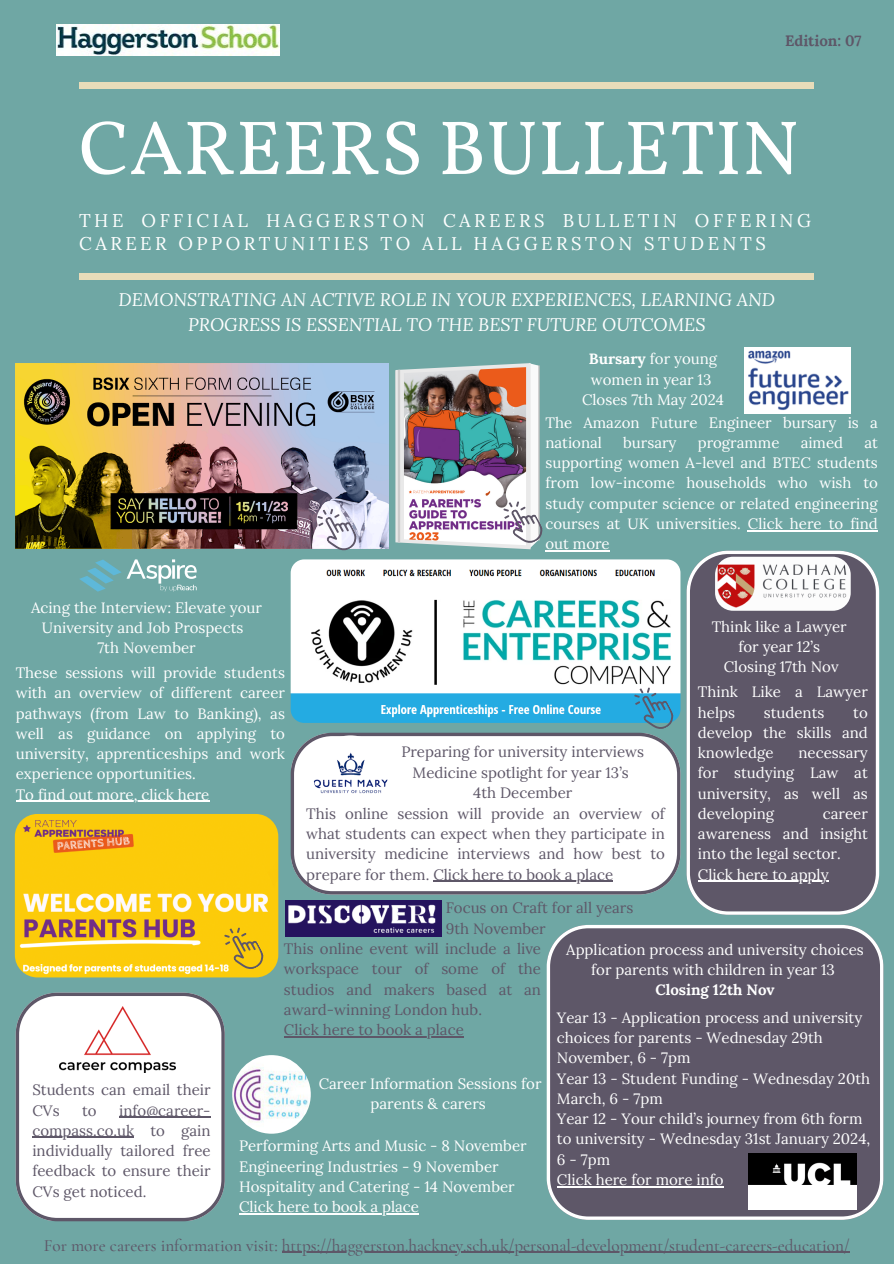
<style>
.page{position:relative;width:894px;height:1264px;background:#fff}
.page>*{position:absolute;margin:0;border:0;box-sizing:border-box;transform-origin:0 0}
.t1{font:76.65px "Vollkorn";color:#fff}
.t2{font:18.3px/23.7px "Lora";letter-spacing:.19em;color:#fff}
.t3{font:italic 18px/24.8px "Lora";color:#fff;text-align:center}
.t4{font:500 17.1px "Cormorant Garamond";color:#5e5768}
.t5{font:15px/20.2px "Lora";color:#fff}
.t6{font:15px/20.2px "Lora";color:#5e5768;text-align:justify}
.t7{font:700 15px "Lora";color:#fff}
.t8{font:700 15px "Lora";color:#5e5768}
.s1{font-weight:700}
</style>
<div class="page">
<div style="left:0;top:0;width:893px;height:1263px;background:#6fa7a4"></div>
<div style="left:80px;top:83px;width:733px;height:6px;background:#e8dcb9"></div>
<div style="left:80px;top:273px;width:733px;height:7px;background:#e8dcb9"></div>
<img style="left:56px;top:25px;width:223px;height:30px">
<img style="left:16px;top:363px;width:372px;height:186px">
<svg style="left:317px;top:508px;width:44px;height:43px;background:#cfcfdc"></svg>
<svg style="left:686px;top:550px;width:192px;height:364px;background:#666171"></svg>
<img style="left:395px;top:363px;width:148px;height:186px">
<img style="left:15px;top:814px;width:263px;height:163px;border-radius:22px">
<svg style="left:224px;top:927px;width:44px;height:48px;background:#e5bb19"></svg>
<img style="left:232px;top:1055px;width:79px;height:78px;border-radius:50%">
<svg style="left:290px;top:732px;width:390px;height:162px;background:#f1f2f3"></svg>
<img style="left:290px;top:559px;width:390px;height:163px">
<svg style="left:633px;top:687px;width:44px;height:48px"></svg>
<div style="left:546px;top:925px;width:337px;height:294px;background:#5e5768"></div>
<img style="left:748px;top:1153px;width:108px;height:56px">
<hr style="left:556px;top:1185px;width:167px;height:2px;background:#fff">
<img style="left:714px;top:556px;width:136px;height:54px;border-radius:18px">
<svg style="left:80px;top:559px;width:116px;height:32px"></svg>
<img style="left:313px;top:735px;width:75px;height:75px;border-radius:50%">
<svg style="left:16px;top:992px;width:209px;height:229px;background:#edeff0"></svg>
<img style="left:59px;top:1006px;width:116px;height:66px">
<hr style="left:119px;top:1116px;width:91px;height:1px;background:#5e5768">
<hr style="left:32px;top:1136px;width:102px;height:1px;background:#5e5768">
<img style="left:744px;top:347px;width:106px;height:66px">
<img style="left:285px;top:900px;width:156px;height:36px">
<hr style="left:239px;top:1213px;width:180px;height:1px;background:#fff">
<hr style="left:282px;top:1251px;width:567px;height:1px;background:#5e5768">
<hr style="left:697px;top:880px;width:131px;height:1px;background:#fff">
<hr style="left:433px;top:880px;width:180px;height:1px;background:#5e5768">
<hr style="left:16px;top:800px;width:193px;height:2px;background:#fff">
<hr style="left:747px;top:530px;width:130px;height:1px;background:#fff">
<hr style="left:545px;top:550px;width:64px;height:1px;background:#fff">
<hr style="left:284px;top:1036px;width:179px;height:1px;background:#5e5768">
<p class="t8" style="left:784px;top:31px;width:78px">Edition: 07</p>
<p class="t1" style="left:79px;top:101px;width:721px">CAREERS BULLETIN</p>
<p class="t2" style="left:79px;top:208px;width:733px">THE OFFICIAL HAGGERSTON CAREERS BULLETIN OFFERING<br>CAREER OPPORTUNITIES TO ALL HAGGERSTON STUDENTS</p>
<p class="t3" style="left:118px;top:287px;width:658px">DEMONSTRATING AN ACTIVE ROLE IN YOUR EXPERIENCES, LEARNING AND<br>PROGRESS IS ESSENTIAL TO THE BEST FUTURE OUTCOMES</p>
<p class="t5" style="left:31px;top:597px;width:232px;text-align:center">Acing the Interview: Elevate your<br>University and Job Prospects</p>
<p class="t5" style="left:97px;top:637px;width:100px">7th November</p>
<p class="t5" style="left:16px;top:662px;width:271px;text-align:justify">These sessions will provide students with an overview of different career pathways (from Law to Banking), as well as guidance on applying to university, apprenticeships and work experience opportunities.</p>
<p class="t5" style="left:16px;top:784px;width:195px">To find out more, click here</p>
<p class="t5" style="left:588px;top:348px;width:130px"><span class="s1">Bursary</span> for young women in year 13</p>
<p class="t5" style="left:582px;top:389px;width:143px">Closes 7th May 2024</p>
<p class="t5" style="left:545px;top:412px;width:334px">The Amazon Future Engineer bursary is a national</p>
<p class="t5" style="left:623px;top:432px;width:55px">bursary</p>
<p class="t5" style="left:697px;top:432px;width:83px">programme</p>
<p class="t5" style="left:800px;top:432px;width:44px">aimed</p>
<p class="t5" style="left:545px;top:432px;width:334px;text-align:justify;text-indent:319px">at supporting women A-level and BTEC students from low-income households who wish to study computer science or related engineering courses at UK universities. Click here to find out more</p>
<p class="t6" style="left:401px;top:741px;width:244px;text-align:center">Preparing for university interviews<br>Medicine spotlight for year 13’s</p>
<p class="t6" style="left:473px;top:782px;width:101px">4th December</p>
<p class="t6" style="left:306px;top:803px;width:360px">This online session will provide an overview of what students can expect when they participate in university medicine interviews and how best to prepare for them. Click here to book a place</p>
<p class="t5" style="left:711px;top:616px;width:136px">Think like a Lawyer</p>
<p class="t5" style="left:738px;top:636px;width:83px">for year 12’s</p>
<p class="t5" style="left:723px;top:656px;width:116px">Closing 17th Nov</p>
<p class="t5" style="left:697px;top:681px;width:171px">Think Like a Lawyer helps</p>
<p class="t5" style="left:763px;top:702px;width:62px">students</p>
<p class="t5" style="left:697px;top:702px;width:171px;text-align:justify;text-indent:155px">to develop the skills and knowledge</p>
<p class="t5" style="left:697px;top:742px;width:171px;text-align:justify;text-indent:100px">necessary for studying Law at university, as well as developing</p>
<p class="t5" style="left:697px;top:803px;width:171px;text-align:justify;text-indent:125px">career awareness and insight into the legal sector.</p>
<p class="t5" style="left:697px;top:864px;width:132px">Click here to apply</p>
<p class="t6" style="left:445px;top:897px;width:189px">Focus on Craft for all years</p>
<p class="t6" style="left:445px;top:917px;width:102px">9th November</p>
<p class="t6" style="left:284px;top:938px;width:258px">This online event will include a live workspace tour of some of the studios and makers based at an award-winning London hub.</p>
<p class="t6" style="left:284px;top:1019px;width:181px">Click here to book a place</p>
<p class="t5" style="left:566px;top:939px;width:299px;text-align:center">Application process and university choices for parents with children in year 13</p>
<p class="t7" style="left:655px;top:980px;width:121px">Closing 12th Nov</p>
<p class="t5" style="left:556px;top:1007px;width:307px">Year 13 - Application process and university choices for parents - Wednesday 29th<br>November, 6 - 7pm</p>
<p class="t5" style="left:556px;top:1067px;width:314px">Year 13 - Student Funding - Wednesday 20th<br>March, 6 - 7pm</p>
<p class="t5" style="left:556px;top:1108px;width:315px">Year 12 - Your child’s journey from 6th form to university - Wednesday 31st January 2024,<br>6 - 7pm</p>
<p class="t5" style="left:556px;top:1169px;width:168px">Click here for more info</p>
<p class="t5" style="left:318px;top:1073px;width:224px;text-align:center">Career Information Sessions for parents &amp; carers</p>
<p class="t5" style="left:239px;top:1135px;width:289px">Performing Arts and Music - 8 November</p>
<p class="t5" style="left:239px;top:1155px;width:261px">Engineering Industries - 9 November</p>
<p class="t5" style="left:239px;top:1176px;width:277px">Hospitality and Catering - 14 November</p>
<p class="t5" style="left:239px;top:1196px;width:181px">Click here to book a place</p>
<p class="t4" style="left:44px;top:1234px;width:807px">For more careers information visit: https://haggerston.hackney.sch.uk/personal-development/student-careers-education/</p>
<p class="t6" style="left:32px;top:1079px;width:180px">Students can email their<br>CVs</p>
<p class="t6" style="left:32px;top:1099px;width:180px;text-indent:87px">info@career&shy;compass.co.uk to gain individually tailored free feedback to ensure their CVs get noticed.</p>
<p class="t6" style="left:82px;top:1099px;width:16px">to</p>
</div>
